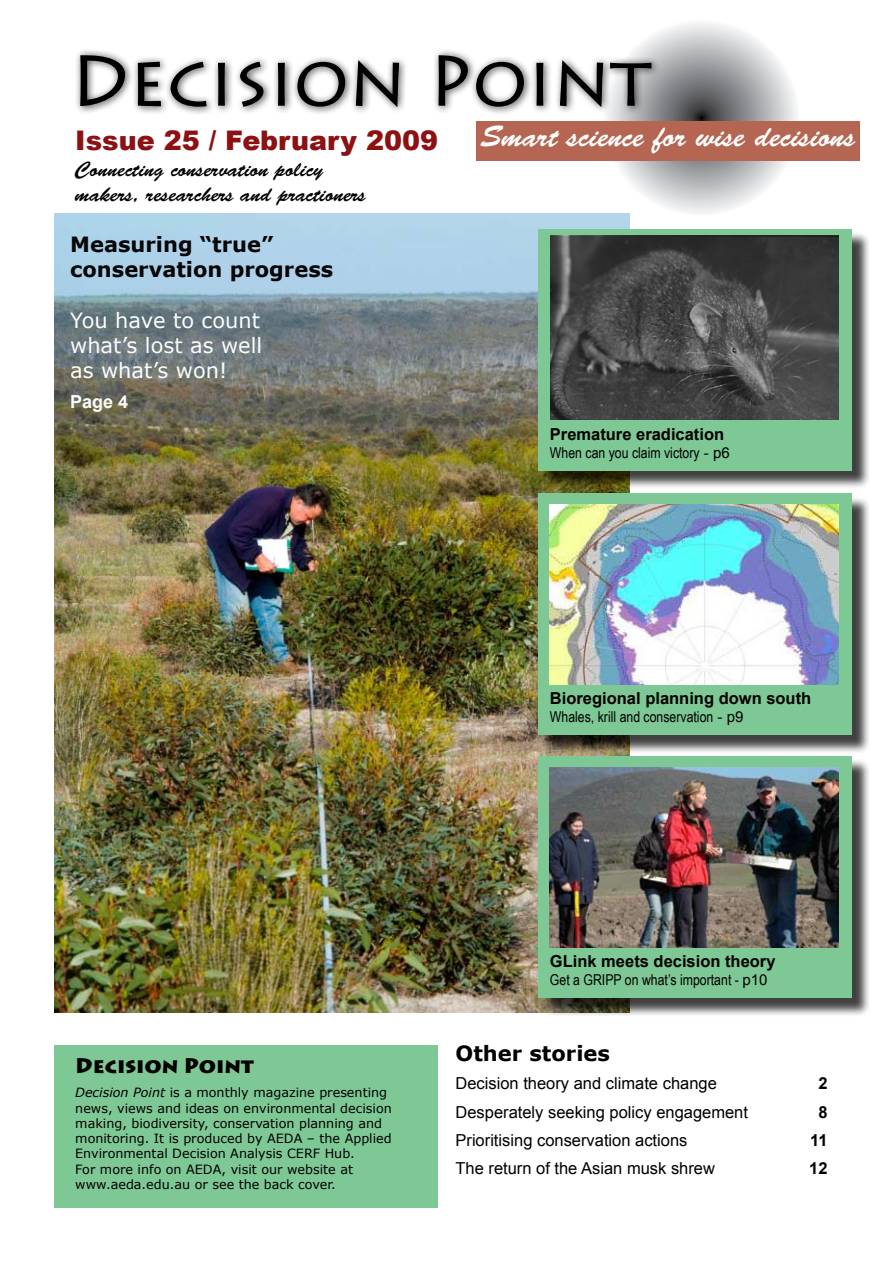
<style>
.page{position:relative;width:893px;height:1263px;background:#fff}
.page>*{position:absolute;margin:0;border:0;box-sizing:border-box;transform-origin:0 0}
.t1{font:72px "Lithos Pro";color:#000}
.t2{font:30px "Brush Script Std";color:#fff}
.t3{font:900 27px "Arial";color:#8d1013}
.t4{font:21px/25.2px "Brush Script Std";color:#000}
.t5{font:700 21px/25.2px "Verdana";color:#000}
.t6{font:21px/25.2px "Verdana";color:#fff;text-align:justify}
.t7{font:900 21px "Lithos Pro";color:#000}
.t8{font:700 18px "Arial";color:#fff}
.t9{font:16.5px "Arial";color:#000}
.t10{font:700 16.5px "Arial";color:#000}
.t11{font:15px "Arial Narrow";color:#000}
.t12{font:12.75px/15.3px "Verdana";color:#000}
.s1{font-family:"Arial"}
.s2{font-style:italic}
</style>
<div class="page">
<img style="left:54px;top:214px;width:575px;height:798px">
<svg style="left:603px;top:20px;width:196px;height:196px"></svg>
<div style="left:541px;top:759px;width:336px;height:264px;background:#000;opacity:.75"></div>
<div style="left:539px;top:756px;width:313px;height:242px;background:#7ec895"></div>
<div style="left:541px;top:496px;width:336px;height:264px;background:#000;opacity:.75"></div>
<div style="left:539px;top:493px;width:313px;height:242px;background:#7ec895"></div>
<div style="left:541px;top:231px;width:336px;height:264px;background:#000;opacity:.75"></div>
<div style="left:539px;top:229px;width:313px;height:241px;background:#7ec895"></div>
<div style="left:74px;top:48px;width:762px;height:108px;background:#000;opacity:.75"></div>
<div style="left:476px;top:121px;width:384px;height:40px;background:#b46652"></div>
<img style="left:550px;top:505px;width:289px;height:180px">
<div style="left:54px;top:1045px;width:383px;height:163px;background:#7ec895"></div>
<img style="left:550px;top:768px;width:289px;height:179px">
<img style="left:550px;top:235px;width:289px;height:185px">
<h1 class="t1" style="left:70px;top:39px;width:583px">Decision Point</h1>
<h3 class="t3" style="left:75px;top:121px;width:364px">Issue 25 / February 2009</h3>
<h2 class="t2" style="left:480px;top:119px;width:376px">Smart science for wise decisions</h2>
<h3 class="t4" style="left:75px;top:157px;width:292px">Connecting conservation policy makers, researchers and practioners</h3>
<h3 class="t5" style="left:70px;top:231px;width:265px">Measuring “true” conservation progress</h3>
<h3 class="t6" style="left:70px;top:307px;width:194px">You have to count what’s lost as well as what’s won!</h3>
<h3 class="t8" style="left:70px;top:390px;width:60px">Page 4</h3>
<p class="t10" style="left:550px;top:423px;width:176px">Premature eradication</p>
<p class="t11" style="left:550px;top:441px;width:181px">When can you claim victory <span class="s1">- p6</span></p>
<p class="t10" style="left:550px;top:688px;width:263px">Bioregional planning down south</p>
<p class="t11" style="left:550px;top:706px;width:195px">Whales, krill and conservation <span class="s1">- p9</span></p>
<h3 class="t7" style="left:75px;top:1053px;width:180px">Decision Point</h3>
<p class="t12" style="left:75px;top:1084px;width:318px"><span class="s2">Decision Point</span> is a monthly magazine presenting news, views and ideas on environmental decision making, biodiversity, conservation planning and monitoring. It is produced by AEDA – the Applied Environmental Decision Analysis CERF Hub.<br>For more info on AEDA, visit our website at www.aeda.edu.au or see the back cover.</p>
<p class="t10" style="left:550px;top:950px;width:227px">GLink meets decision theory</p>
<p class="t11" style="left:550px;top:969px;width:219px">Get a GRIPP on what’s important - <span class="s1">p10</span></p>
<h3 class="t5" style="left:455px;top:1040px;width:156px">Other stories</h3>
<p class="t9" style="left:455px;top:1073px;width:263px">Decision theory and climate change</p>
<p class="t10" style="left:818px;top:1072px;width:11px">2</p>
<p class="t9" style="left:455px;top:1101px;width:294px">Desperately seeking policy engagement</p>
<p class="t10" style="left:818px;top:1101px;width:11px">8</p>
<p class="t9" style="left:455px;top:1129px;width:233px">Prioritising conservation actions</p>
<p class="t10" style="left:810px;top:1129px;width:19px">11</p>
<p class="t9" style="left:455px;top:1157px;width:261px">The return of the Asian musk shrew</p>
<p class="t10" style="left:809px;top:1157px;width:20px">12</p>
</div>
